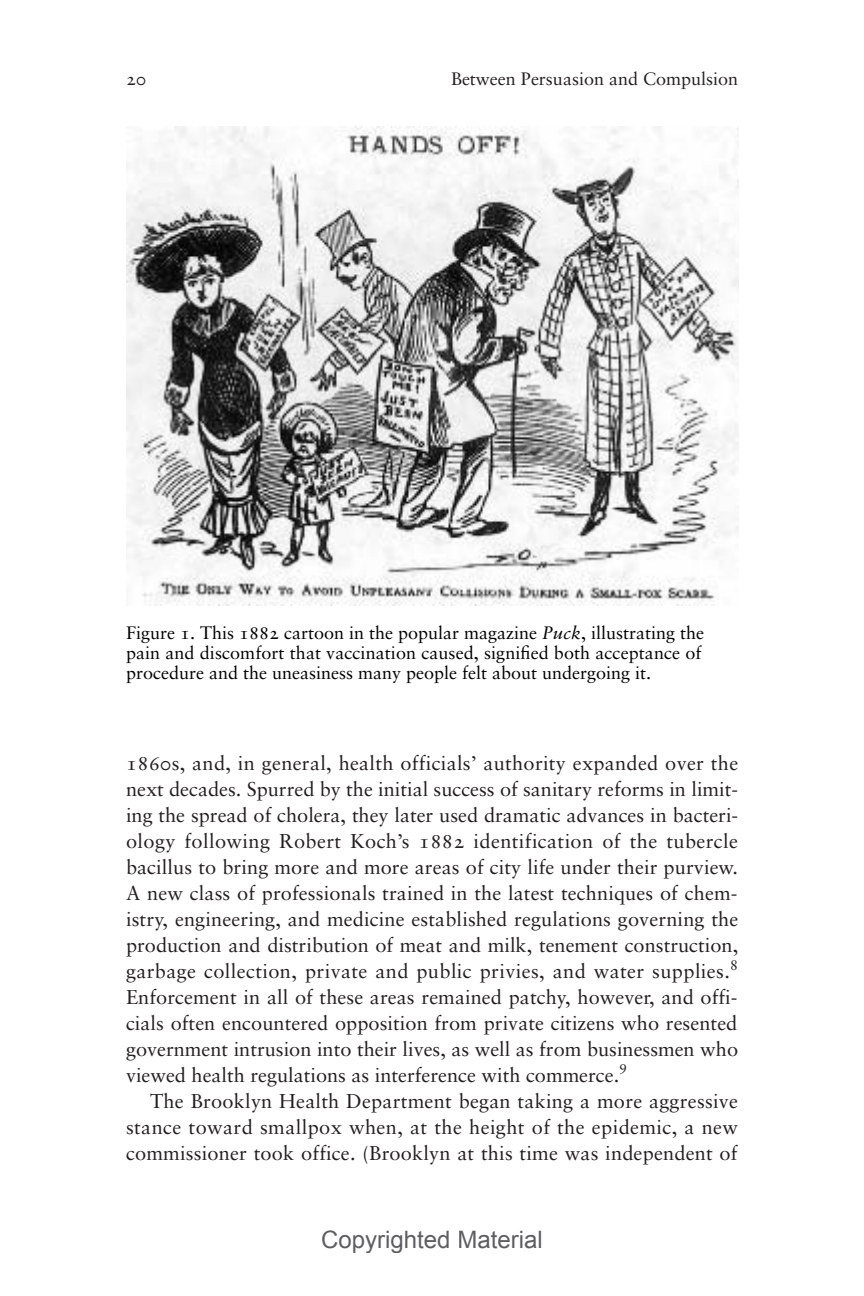
<style>
.page{position:relative;width:864px;height:1296px;background:#fff}
.page>*{position:absolute;margin:0;border:0;box-sizing:border-box;transform-origin:0 0}
.t1{font:24px "Arial";color:#5d5e60}
.t2{font:20px/26px "Sabon";letter-spacing:.005em;color:#231f20;text-align:justify}
.t3{font:18px/20px "Sabon";color:#000}
.t4{font:18px "Sabon";color:#231f20}
.t5{font:18px "Sabon Roman SC";color:#231f20}
.s1{font-family:"Sabon Roman SC"}
.s2{font-style:italic}
</style>
<div class="page">
<svg style="left:126px;top:126px;width:613px;height:480px"></svg>
<p class="t5" style="left:126px;top:71px;width:22px">20</p>
<p class="t4" style="left:451px;top:71px;width:289px">Between Persuasion and Compulsion</p>
<p class="t3" style="left:126px;top:624px;width:580px">Figure <span class="s1">1</span>. This <span class="s1">1882</span> cartoon in the popular magazine <span class="s2">Puck</span>, illustrating the pain and discomfort that vaccination caused, signified both acceptance of procedure and the uneasiness many people felt about undergoing it.</p>
<p class="t2" style="left:126px;top:752px;width:614px"><span class="s1">1860</span>s, and, in general, health officials’ authority expanded over the next decades. Spurred by the initial success of sanitary reforms in limit&shy;ing the spread of cholera, they later used dramatic advances in bacteri&shy;ology following Robert Koch’s <span class="s1">1882</span> identification of the tubercle bacillus to bring more and more areas of city life under their purview.<br>A new class of professionals trained in the latest techniques of chem&shy;istry, engineering, and medicine established regulations governing the production and distribution of meat and milk, tenement construction, garbage collection, private and public privies, and water supplies.<sup>8<br></sup>Enforcement in all of these areas remained patchy, however, and offi&shy;cials often encountered opposition from private citizens who resented government intrusion into their lives, as well as from businessmen who viewed health regulations as interference with commerce.<sup>9</sup></p>
<p class="t2" style="left:126px;top:1090px;width:614px;text-indent:24px">The Brooklyn Health Department began taking a more aggressive stance toward smallpox when, at the height of the epidemic, a new commissioner took office. (Brooklyn at this time was independent of</p>
<p class="t1" style="left:321px;top:1226px;width:223px">Copyrighted Material</p>
</div>
